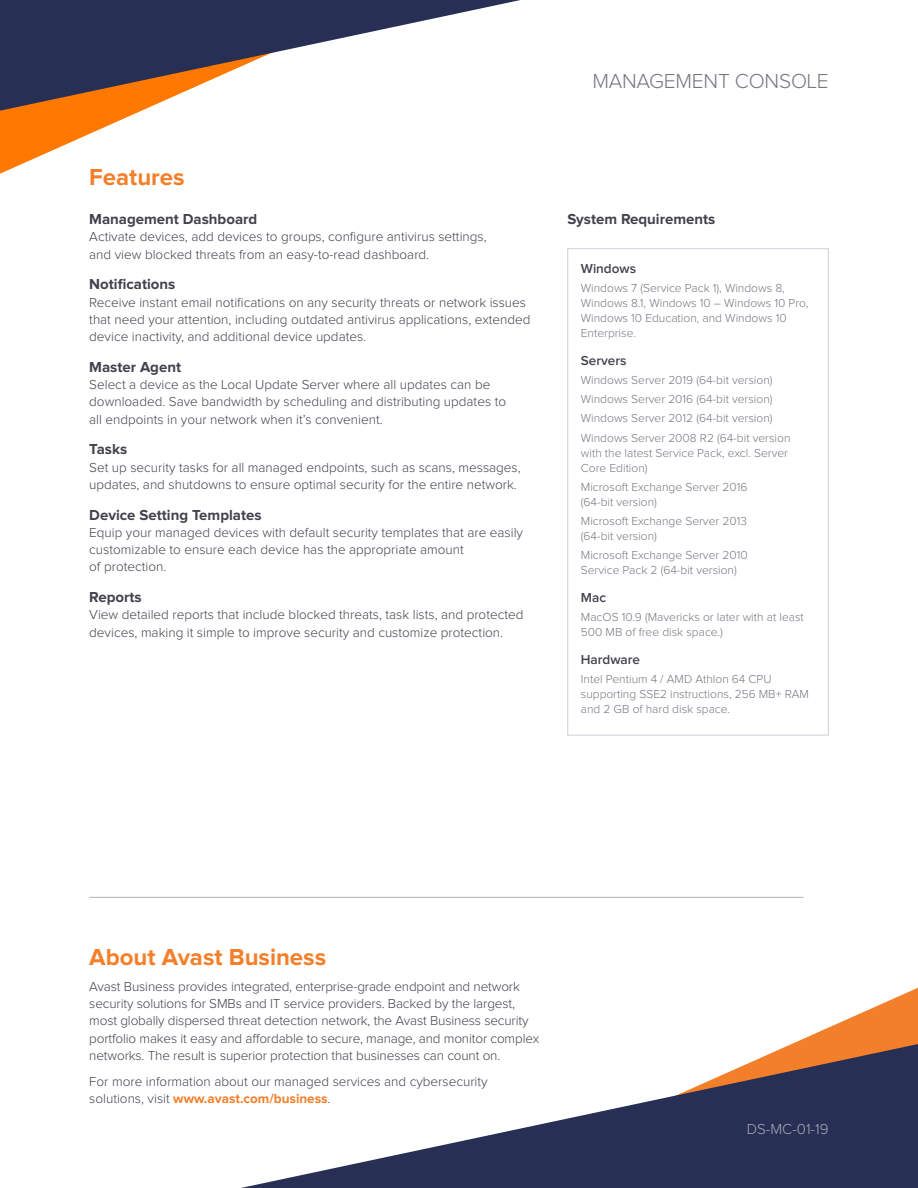
<style>
.page{position:relative;width:918px;height:1188px;background:#fff}
.page>*{position:absolute;margin:0;border:0;box-sizing:border-box;transform-origin:0 0}
.main_heads{font:700 24px "Proxima Nova";color:#f47f2a}
.t1{font:300 21px "Proxima Nova";letter-spacing:-.01em;color:#767683}
.subhead{font:700 15px "Proxima Nova";color:#41424e}
.t2{font:300 15px "Proxima Nova";color:#aaabb6}
.body{font:300 13.5px/17.2px "Proxima Nova";color:#41424e}
.specs_heading{font:600 13.5px "Proxima Nova";color:#41424e}
.specs{font:300 12px/15px "Proxima Nova";color:#767683}
.s1{font-weight:700;color:#f47f2a}
</style>
<div class="page">
<svg style="left:801px;top:987px;width:117px;height:53px"></svg>
<svg style="left:241px;top:1040px;width:677px;height:148px"></svg>
<hr style="left:89px;top:897px;width:715px;height:1px;background:#b0afb6">
<svg style="left:0;top:115px;width:132px;height:59px"></svg>
<svg style="left:0;top:0;width:520px;height:115px"></svg>
<p class="main_heads" style="left:89px;top:163px;width:97px">Features</p>
<p class="subhead" style="left:89px;top:211px;width:170px">Management Dashboard</p>
<p class="body" style="left:89px;top:228px;width:399px">Activate devices, add devices to groups, configure antivirus settings, and view blocked threats from an easy-to-read dashboard.</p>
<p class="subhead" style="left:89px;top:276px;width:88px">Notifications</p>
<p class="body" style="left:89px;top:294px;width:443px">Receive instant email notifications on any security threats or network issues that need your attention, including outdated antivirus applications, extended device inactivity, and additional device updates.</p>
<p class="subhead" style="left:89px;top:358px;width:93px">Master Agent</p>
<p class="body" style="left:89px;top:376px;width:418px">Select a device as the Local Update Server where all updates can be downloaded. Save bandwidth by scheduling and distributing updates to all endpoints in your network when it’s convenient.</p>
<p class="subhead" style="left:89px;top:441px;width:40px">Tasks</p>
<p class="body" style="left:89px;top:459px;width:433px">Set up security tasks for all managed endpoints, such as scans, messages, updates, and shutdowns to ensure optimal security for the entire network.</p>
<p class="subhead" style="left:89px;top:506px;width:174px">Device Setting Templates</p>
<p class="body" style="left:89px;top:524px;width:435px">Equip your managed devices with default security templates that are easily customizable to ensure each device has the appropriate amount<br>of protection.</p>
<p class="subhead" style="left:89px;top:589px;width:54px">Reports</p>
<p class="body" style="left:89px;top:607px;width:436px">View detailed reports that include blocked threats, task lists, and protected devices, making it simple to improve security and customize protection.</p>
<h2 class="t1" style="left:592px;top:69px;width:238px">MANAGEMENT CONSOLE</h2>
<p class="subhead" style="left:567px;top:210px;width:150px">System Requirements</p>
<p class="specs_heading" style="left:581px;top:260px;width:57px">Windows</p>
<p class="specs" style="left:581px;top:281px;width:229px">Windows 7 (Service Pack 1), Windows 8,<br>Windows 8.1, Windows 10 – Windows 10 Pro,<br>Windows 10 Education, and Windows 10<br>Enterprise.</p>
<p class="specs_heading" style="left:581px;top:352px;width:47px">Servers</p>
<p class="specs" style="left:581px;top:373px;width:193px">Windows Server 2019 (64-bit version)</p>
<p class="specs" style="left:581px;top:392px;width:193px">Windows Server 2016 (64-bit version)</p>
<p class="specs" style="left:581px;top:411px;width:193px">Windows Server 2012 (64-bit version)</p>
<p class="specs" style="left:581px;top:430px;width:211px">Windows Server 2008 R2 (64-bit version with the latest Service Pack, excl. Server<br>Core Edition)</p>
<p class="specs" style="left:581px;top:480px;width:168px">Microsoft Exchange Server 2016 (64-bit version)</p>
<p class="specs" style="left:581px;top:514px;width:168px">Microsoft Exchange Server 2013 (64-bit version)</p>
<p class="specs" style="left:581px;top:548px;width:168px">Microsoft Exchange Server 2010<br>Service Pack 2 (64-bit version)</p>
<p class="specs_heading" style="left:581px;top:590px;width:27px">Mac</p>
<p class="specs" style="left:581px;top:610px;width:224px">MacOS 10.9 (Mavericks or later with at least<br>500 MB of free disk space.)</p>
<p class="specs_heading" style="left:581px;top:652px;width:61px">Hardware</p>
<p class="specs" style="left:581px;top:672px;width:230px">Intel Pentium 4 / AMD Athlon 64 CPU supporting SSE2 instructions, 256 MB+ RAM and 2 GB of hard disk space.</p>
<h1 class="main_heads" style="left:89px;top:943px;width:238px">About Avast Business</h1>
<p class="body" style="left:89px;top:978px;width:452px">Avast Business provides integrated, enterprise-grade endpoint and network security solutions for SMBs and IT service providers. Backed by the largest, most globally dispersed threat detection network, the Avast Business security portfolio makes it easy and affordable to secure, manage, and monitor complex networks. The result is superior protection that businesses can count on.</p>
<p class="body" style="left:89px;top:1073px;width:400px">For more information about our managed services and cybersecurity solutions, visit <span class="s1">www.avast.com/business</span>.</p>
<p class="t2" style="left:747px;top:1121px;width:83px">DS-MC-01-19</p>
</div>
